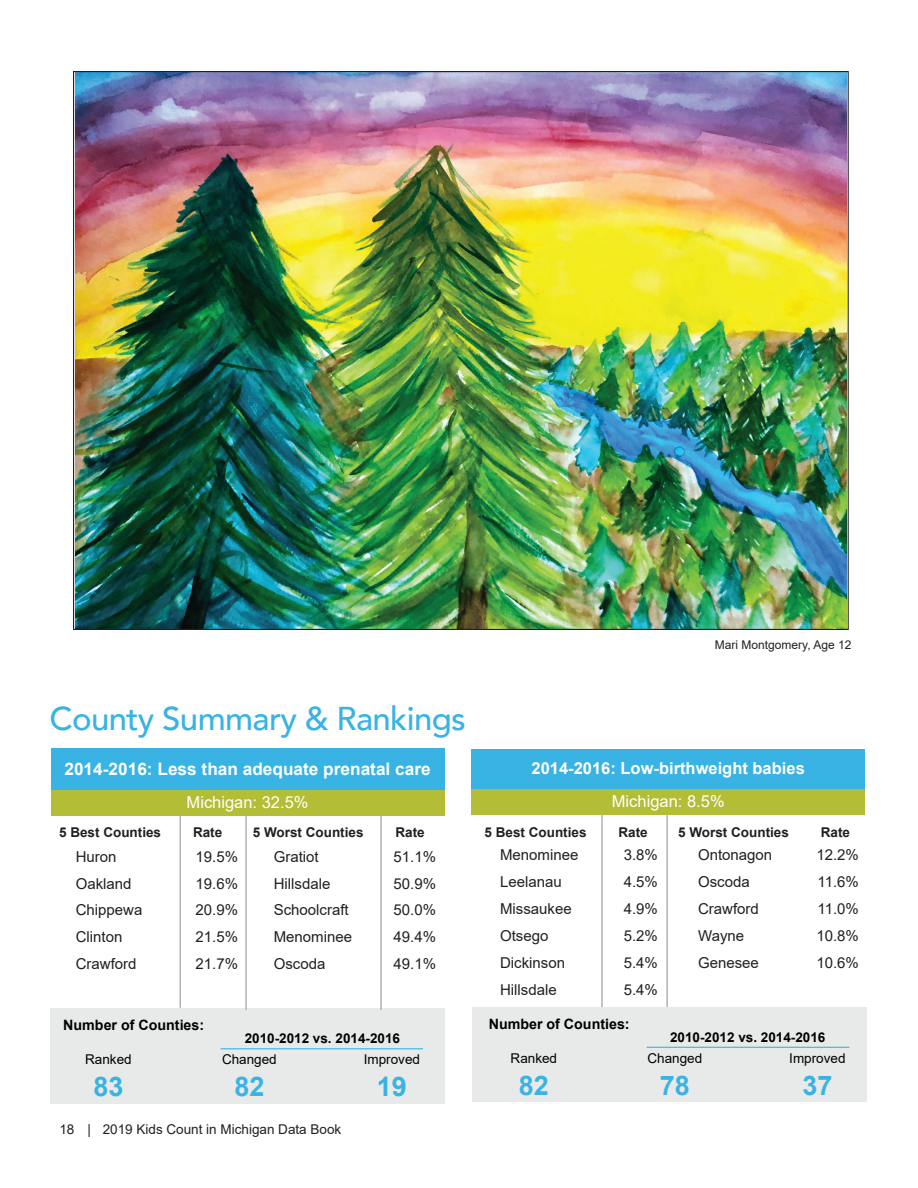
<style>
.page{position:relative;width:918px;height:1188px;background:#fff}
.page>*{position:absolute;margin:0;border:0;box-sizing:border-box;transform-origin:0 0}
.t1{font:500 33px "Avenir";letter-spacing:-.02em;color:#38b3e4}
.t2{font:700 27px "Arial";color:#38b3e4}
.t3{font:700 17.25px "Arial";color:#fff}
.t4{font:700 16.5px "Arial";color:#fff}
.t5{font:16.5px "Arial";color:#fff}
.t6{font:15px "Arial";color:#231f20}
.t7{font:700 14.25px "Arial";color:#000}
.t8{font:700 13.5px "Arial";color:#231f20}
.t9{font:700 13.5px "Arial";color:#000}
.t10{font:13.5px "Arial";color:#000}
.t11{font:13.5px "Arial";color:#231f20}
.t12{font:12px "Arial";color:#231f20}
</style>
<div class="page">
<div style="left:51px;top:1009px;width:394px;height:95px;background:#e8eae9"></div>
<div style="left:51px;top:749px;width:393px;height:41px;background:#38b3e4"></div>
<div style="left:51px;top:790px;width:393px;height:26px;background:#b3bd35"></div>
<hr style="left:180px;top:816px;width:1px;height:192px;background:#b0b3b2">
<hr style="left:245px;top:816px;width:2px;height:194px;background:#b0b3b2">
<hr style="left:380px;top:816px;width:2px;height:194px;background:#b0b3b2">
<div style="left:472px;top:749px;width:393px;height:40px;background:#38b3e4"></div>
<div style="left:472px;top:789px;width:393px;height:26px;background:#b3bd35"></div>
<hr style="left:601px;top:814px;width:2px;height:196px;background:#b0b3b2">
<hr style="left:666px;top:814px;width:2px;height:196px;background:#b0b3b2">
<div style="left:472px;top:1008px;width:394px;height:94px;background:#e8eae9"></div>
<hr style="left:221px;top:1048px;width:202px;height:1px;background:#38b3e4">
<hr style="left:647px;top:1047px;width:202px;height:1px;background:#38b3e4">
<img style="left:75px;top:73px;width:772px;height:555px">
<p class="t12" style="left:715px;top:636px;width:138px">Mari Montgomery, Age 12</p>
<h1 class="t1" style="left:50px;top:690px;width:418px">County Summary &amp; Rankings</h1>
<p class="t3" style="left:64px;top:757px;width:368px">2014-2016: Less than adequate prenatal care</p>
<p class="t5" style="left:187px;top:791px;width:123px">Michigan: 32.5%</p>
<p class="t4" style="left:532px;top:757px;width:275px">2014-2016: Low-birthweight babies</p>
<p class="t5" style="left:612px;top:790px;width:114px">Michigan: 8.5%</p>
<p class="t8" style="left:59px;top:823px;width:104px">5 Best Counties</p>
<p class="t8" style="left:193px;top:823px;width:31px">Rate</p>
<p class="t8" style="left:253px;top:823px;width:112px">5 Worst Counties</p>
<p class="t8" style="left:396px;top:823px;width:31px">Rate</p>
<p class="t8" style="left:485px;top:823px;width:104px">5 Best Counties</p>
<p class="t8" style="left:618px;top:823px;width:31px">Rate</p>
<p class="t8" style="left:678px;top:823px;width:112px">5 Worst Counties</p>
<p class="t8" style="left:821px;top:823px;width:31px">Rate</p>
<p class="t6" style="left:76px;top:846px;width:42px">Huron</p>
<p class="t6" style="left:196px;top:846px;width:44px">19.5%</p>
<p class="t6" style="left:274px;top:846px;width:47px">Gratiot</p>
<p class="t6" style="left:394px;top:846px;width:44px">51.1%</p>
<p class="t6" style="left:76px;top:873px;width:57px">Oakland</p>
<p class="t6" style="left:196px;top:873px;width:44px">19.6%</p>
<p class="t6" style="left:274px;top:873px;width:58px">Hillsdale</p>
<p class="t6" style="left:394px;top:873px;width:44px">50.9%</p>
<p class="t6" style="left:76px;top:900px;width:68px">Chippewa</p>
<p class="t6" style="left:196px;top:900px;width:44px">20.9%</p>
<p class="t6" style="left:274px;top:900px;width:77px">Schoolcraft</p>
<p class="t6" style="left:394px;top:900px;width:44px">50.0%</p>
<p class="t6" style="left:76px;top:927px;width:48px">Clinton</p>
<p class="t6" style="left:196px;top:927px;width:44px">21.5%</p>
<p class="t6" style="left:274px;top:927px;width:80px">Menominee</p>
<p class="t6" style="left:394px;top:927px;width:44px">49.4%</p>
<p class="t6" style="left:76px;top:954px;width:62px">Crawford</p>
<p class="t6" style="left:196px;top:954px;width:44px">21.7%</p>
<p class="t6" style="left:274px;top:954px;width:53px">Oscoda</p>
<p class="t6" style="left:394px;top:954px;width:44px">49.1%</p>
<p class="t6" style="left:500px;top:844px;width:80px">Menominee</p>
<p class="t6" style="left:624px;top:844px;width:36px">3.8%</p>
<p class="t6" style="left:698px;top:844px;width:76px">Ontonagon</p>
<p class="t6" style="left:816px;top:844px;width:44px">12.2%</p>
<p class="t6" style="left:500px;top:871px;width:63px">Leelanau</p>
<p class="t6" style="left:624px;top:871px;width:36px">4.5%</p>
<p class="t6" style="left:698px;top:871px;width:53px">Oscoda</p>
<p class="t6" style="left:818px;top:871px;width:43px">11.6%</p>
<p class="t6" style="left:500px;top:898px;width:73px">Missaukee</p>
<p class="t6" style="left:624px;top:898px;width:36px">4.9%</p>
<p class="t6" style="left:698px;top:898px;width:62px">Crawford</p>
<p class="t6" style="left:818px;top:898px;width:43px">11.0%</p>
<p class="t6" style="left:500px;top:925px;width:50px">Otsego</p>
<p class="t6" style="left:624px;top:925px;width:36px">5.2%</p>
<p class="t6" style="left:698px;top:925px;width:48px">Wayne</p>
<p class="t6" style="left:816px;top:925px;width:44px">10.8%</p>
<p class="t6" style="left:500px;top:952px;width:67px">Dickinson</p>
<p class="t6" style="left:624px;top:952px;width:36px">5.4%</p>
<p class="t6" style="left:698px;top:952px;width:62px">Genesee</p>
<p class="t6" style="left:816px;top:952px;width:44px">10.6%</p>
<p class="t6" style="left:500px;top:979px;width:58px">Hillsdale</p>
<p class="t6" style="left:624px;top:979px;width:36px">5.4%</p>
<p class="t7" style="left:63px;top:1015px;width:142px">Number of Counties:</p>
<p class="t7" style="left:489px;top:1014px;width:142px">Number of Counties:</p>
<p class="t9" style="left:245px;top:1029px;width:157px">2010-2012 vs. 2014-2016</p>
<p class="t9" style="left:670px;top:1028px;width:157px">2010-2012 vs. 2014-2016</p>
<p class="t10" style="left:85px;top:1050px;width:48px">Ranked</p>
<p class="t10" style="left:222px;top:1050px;width:56px">Changed</p>
<p class="t10" style="left:364px;top:1050px;width:58px">Improved</p>
<h2 class="t2" style="left:93px;top:1068px;width:32px">83</h2>
<h2 class="t2" style="left:234px;top:1068px;width:32px">82</h2>
<h2 class="t2" style="left:377px;top:1068px;width:32px">19</h2>
<p class="t10" style="left:511px;top:1049px;width:48px">Ranked</p>
<p class="t10" style="left:647px;top:1049px;width:56px">Changed</p>
<p class="t10" style="left:789px;top:1049px;width:58px">Improved</p>
<h2 class="t2" style="left:519px;top:1067px;width:32px">82</h2>
<h2 class="t2" style="left:660px;top:1067px;width:32px">78</h2>
<h2 class="t2" style="left:802px;top:1067px;width:32px">37</h2>
<p class="t11" style="left:59px;top:1120px;width:283px">18 | 2019 Kids Count in Michigan Data Book</p>
</div>
